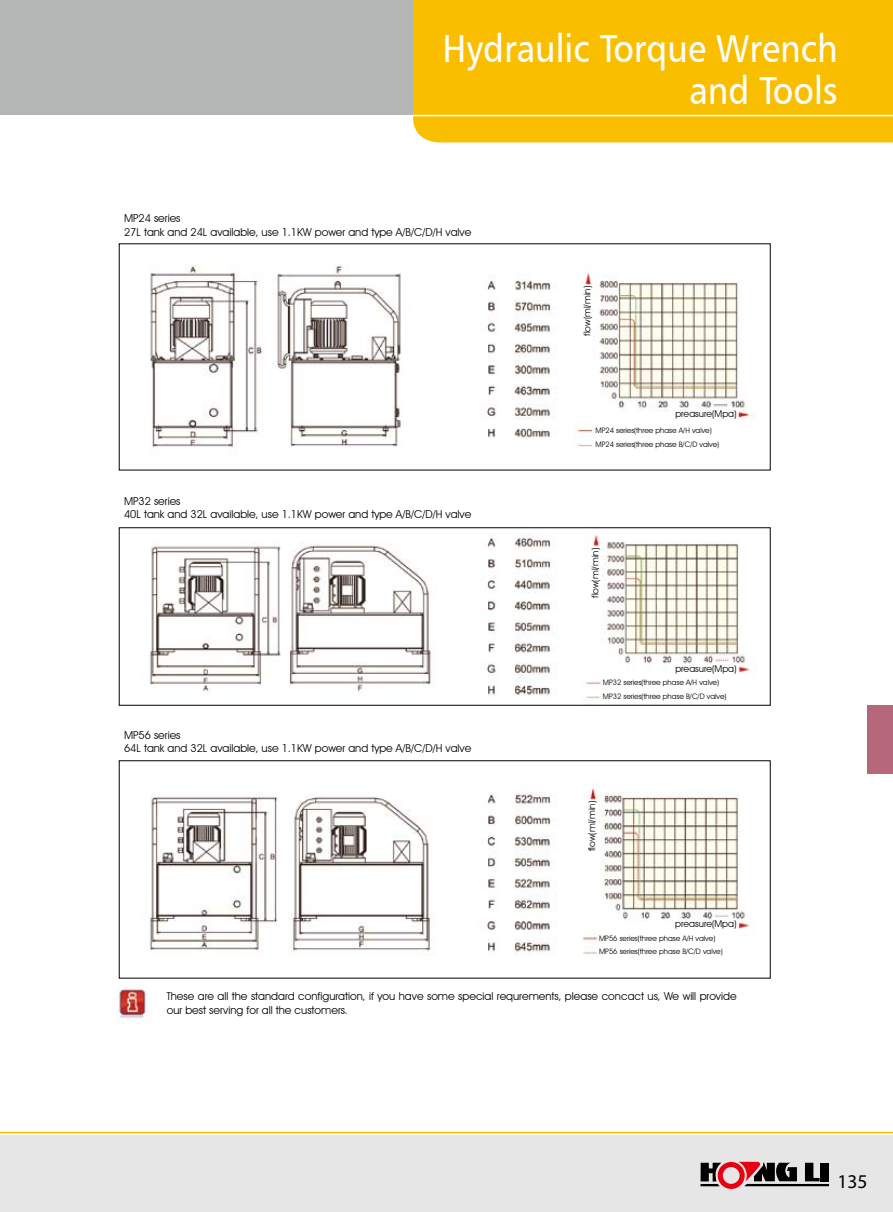
<style>
.page{position:relative;width:893px;height:1212px;background:#fff}
.page>*{position:absolute;margin:0;border:0;box-sizing:border-box;transform-origin:0 0}
.t1{font:39px/42px "Humanist 777 BT Roman B";color:#fff;text-align:right;scale:.9 1}
.t2{font:19.5px "Myriad Pro";color:#000}
.t3{font:10.95px/13px "Avant Garde IT Cby BT";color:#000}
.t4{font:9.3px "Avant Garde IT Cby BT";color:#000}
.t5{font:7.5px/13.2px "Avant Garde IT Cby BT";color:#000}
</style>
<div class="page">
<div style="left:0;top:1135px;width:893px;height:77px;background:#e6e6e6"></div>
<div style="left:0;top:0;width:893px;height:115px;background:#b5b6b6"></div>
<div style="left:413px;top:0;width:480px;height:142px;background:#fabe00"></div>
<hr style="left:413px;top:115px;width:480px;height:1px;background:#fff">
<hr style="left:0;top:1132px;width:893px;height:1px;background:#fabe00">
<svg style="left:700px;top:1162px;width:129px;height:27px"></svg>
<div style="left:867px;top:705px;width:26px;height:68px;background:#b7677c"></div>
<img style="left:117px;top:243px;width:654px;height:782px">
<h1 class="t1" style="left:442px;top:27px;width:441px">Hydraulic Torque Wrench and Tools</h1>
<p class="t3" style="left:124px;top:212px;width:349px">MP24 series<br>27L tank and 24L available, use 1.1KW power and type A/B/C/D/H valve</p>
<p class="t3" style="left:124px;top:494px;width:349px">MP32 series<br>40L tank and 32L available, use 1.1KW power and type A/B/C/D/H valve</p>
<p class="t3" style="left:124px;top:728px;width:349px">MP56 series<br>64L tank and 32L available, use 1.1KW power and type A/B/C/D/H valve</p>
<p class="t4" style="left:581px;top:336px;width:52px;rotate:-90deg">flow(ml/min)</p>
<p class="t4" style="left:675px;top:408px;width:63px">preasure(Mpa)</p>
<p class="t5" style="left:596px;top:424px;width:125px">MP24 series(three phase A/H valve)<br>MP24 series(three phase B/C/D valve)</p>
<p class="t4" style="left:589px;top:598px;width:52px;rotate:-90deg">flow(ml/min)</p>
<p class="t4" style="left:675px;top:663px;width:63px">preasure(Mpa)</p>
<p class="t5" style="left:603px;top:676px;width:125px">MP32 series(three phase A/H valve)<br>MP32 series(three phase B/C/D valve)</p>
<p class="t4" style="left:586px;top:851px;width:52px;rotate:-90deg">flow(ml/min)</p>
<p class="t4" style="left:675px;top:918px;width:63px">preasure(Mpa)</p>
<p class="t5" style="left:599px;top:932px;width:125px">MP56 series(three phase A/H valve)<br>MP56 series(three phase B/C/D valve)</p>
<p class="t3" style="left:167px;top:990px;width:571px">These are all the standard configuration, if you have some special requrements, please concact us, We will provide our best serving for all the customers.</p>
<h2 class="t2" style="left:837px;top:1169px;width:32px">135</h2>
</div>
